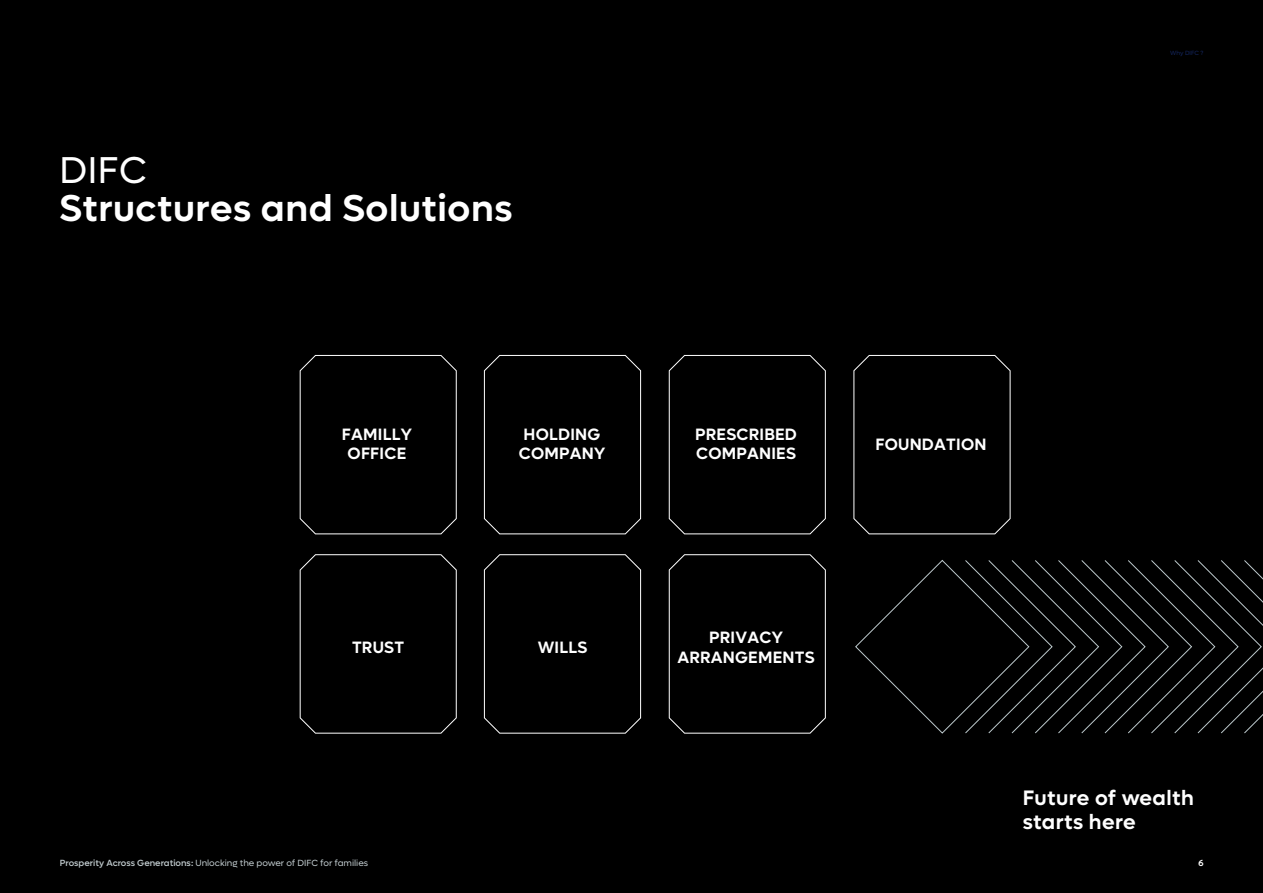
<style>
.page{position:relative;width:1263px;height:893px;background:#000}
.page>*{position:absolute;margin:0;border:0;box-sizing:border-box;transform-origin:0 0}
.t1{font:600 37.5px "Lufga";letter-spacing:.015em;color:#fff}
.t2{font:37.5px "Lufga";color:#fff}
.t3{font:600 21px/24px "Lufga";letter-spacing:.02em;color:#fff}
.t4{font:600 16.5px/19.5px "Lufga";letter-spacing:.015em;color:#fff;text-align:center}
.t5{font:9px "Lufga";color:#bfc9cc}
.t6{font:500 9px "Lufga";color:#fff}
.t7{font:6.15px "Lufga";color:#14265e}
.s1{font-weight:500}
</style>
<div class="page">
<svg style="left:299px;top:354px;width:527px;height:181px"></svg>
<svg style="left:853px;top:354px;width:158px;height:181px"></svg>
<svg style="left:299px;top:554px;width:527px;height:180px"></svg>
<svg style="left:855px;top:559px;width:408px;height:175px"></svg>
<h1 class="t2" style="left:60px;top:149px;width:89px">DIFC</h1>
<h1 class="t1" style="left:60px;top:186px;width:454px">Structures and Solutions</h1>
<p class="t7" style="left:1170px;top:49px;width:35px">Why DIFC ?</p>
<p class="t4" style="left:342px;top:424px;width:72px">FAMILLY<br>OFFICE</p>
<p class="t4" style="left:519px;top:424px;width:88px;text-align:left">HOLDING<br>COMPANY</p>
<p class="t4" style="left:695px;top:424px;width:103px;text-align:left">PRESCRIBED<br>COMPANIES</p>
<p class="t4" style="left:875px;top:434px;width:113px">FOUNDATION</p>
<p class="t4" style="left:352px;top:638px;width:54px">TRUST</p>
<p class="t4" style="left:538px;top:638px;width:51px">WILLS</p>
<p class="t4" style="left:677px;top:628px;width:139px">PRIVACY<br>ARRANGEMENTS</p>
<p class="t3" style="left:1023px;top:786px;width:173px">Future of wealth starts here</p>
<p class="t5" style="left:60px;top:858px;width:310px"><span class="s1">Prosperity Across Generations:</span> Unlocking the power of DIFC for families</p>
<p class="t6" style="left:1198px;top:858px;width:7px">6</p>
</div>
